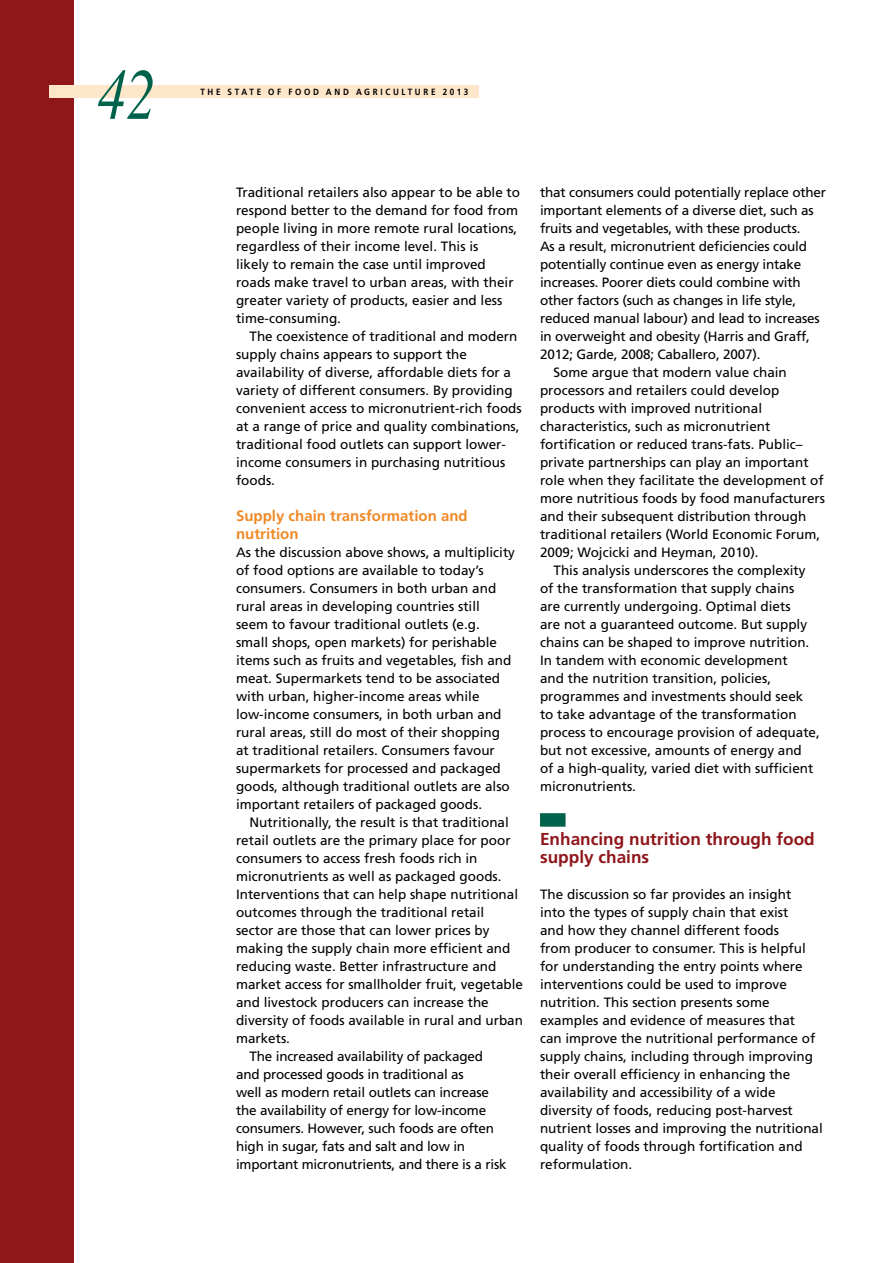
<style>
.page{position:relative;width:893px;height:1263px;background:#fff}
.page>*{position:absolute;margin:0;border:0;box-sizing:border-box;transform-origin:0 0}
.t1{font:italic 72px "Times";color:#00624b;scale:.8 1}
.t2{font:700 17.25px/18px "Frutiger LT Std";color:#8f161b}
.t3{font:700 15px/18px "Frutiger LT Std";color:#f08927}
.t4{font:13.5px/18px "Frutiger LT Std";color:#000}
.t5{font:700 9px "Frutiger LT Std";letter-spacing:.325em;color:#000;scale:.9 1}
</style>
<div class="page">
<div style="left:0;top:0;width:74px;height:1263px;background:#8f161b"></div>
<div style="left:49px;top:85px;width:429px;height:13px;background:#fde6ca"></div>
<div style="left:540px;top:813px;width:26px;height:14px;background:#00624b"></div>
<h1 class="t1" style="left:98px;top:32px;width:74px">42</h1>
<p class="t5" style="left:200px;top:87px;width:299px">THE STATE OF FOOD AND AGRICULTURE 2013</p>
<p class="t4" style="left:236px;top:183px;width:286px">Traditional retailers also appear to be able to respond better to the demand for food from people living in more remote rural locations, regardless of their income level. This is<br>likely to remain the case until improved roads make travel to urban areas, with their greater variety of products, easier and less time-consuming.</p>
<p class="t4" style="left:236px;top:327px;width:287px;text-indent:14px">The coexistence of traditional and modern supply chains appears to support the availability of diverse, affordable diets for a variety of different consumers. By providing convenient access to micronutrient-rich foods at a range of price and quality combinations, traditional food outlets can support lower&shy;income consumers in purchasing nutritious foods.</p>
<p class="t3" style="left:236px;top:506px;width:233px">Supply chain transformation and nutrition</p>
<p class="t4" style="left:236px;top:543px;width:281px">As the discussion above shows, a multiplicity of food options are available to today’s consumers. Consumers in both urban and rural areas in developing countries still seem to favour traditional outlets (e.g. small shops, open markets) for perishable items such as fruits and vegetables, fish and meat. Supermarkets tend to be associated with urban, higher-income areas while low-income consumers, in both urban and rural areas, still do most of their shopping at traditional retailers. Consumers favour supermarkets for processed and packaged goods, although traditional outlets are also important retailers of packaged goods.</p>
<p class="t4" style="left:249px;top:813px;width:261px">N utritionally, the result is that traditional</p>
<p class="t4" style="left:236px;top:831px;width:276px">retail outlets are the primary place for poor</p>
<p class="t4" style="left:236px;top:849px;width:243px">consumers to access fresh foods rich in</p>
<p class="t4" style="left:236px;top:867px;width:267px">micronutrients as well as packaged goods.</p>
<p class="t4" style="left:236px;top:885px;width:284px">I nterventions that can help shape nutritional</p>
<p class="t4" style="left:236px;top:903px;width:250px">outcomes through the traditional retail</p>
<p class="t4" style="left:236px;top:921px;width:255px">sector are those that can lower prices by</p>
<p class="t4" style="left:236px;top:939px;width:276px">making the supply chain more efficient and</p>
<p class="t4" style="left:236px;top:957px;width:262px">reducing waste. Better infrastructure and</p>
<p class="t4" style="left:236px;top:975px;width:289px">market access for smallholder fruit, vegetable</p>
<p class="t4" style="left:236px;top:993px;width:254px">and livestock producers can increase the</p>
<p class="t4" style="left:236px;top:1011px;width:289px">diversity of foods available in rural and urban</p>
<p class="t4" style="left:236px;top:1029px;width:56px">markets.</p>
<p class="t4" style="left:249px;top:1047px;width:235px">The increased availability of packaged</p>
<p class="t4" style="left:236px;top:1065px;width:229px">and processed goods in traditional as</p>
<p class="t4" style="left:236px;top:1083px;width:255px">well as modern retail outlets can increase</p>
<p class="t4" style="left:236px;top:1101px;width:252px">the availability of energy for low-income</p>
<p class="t4" style="left:236px;top:1119px;width:260px">consumers. However, such foods are often</p>
<p class="t4" style="left:236px;top:1137px;width:231px">high in sugar, fats and salt and low in</p>
<p class="t4" style="left:236px;top:1155px;width:272px">important micronutrients, and there is a risk</p>
<p class="t4" style="left:540px;top:183px;width:288px">that consumers could potentially replace other</p>
<p class="t4" style="left:540px;top:201px;width:275px">important elements of a diverse diet, such as</p>
<p class="t4" style="left:540px;top:219px;width:262px">fruits and vegetables, with these products.</p>
<p class="t4" style="left:540px;top:237px;width:269px">As a result, micronutrient deficiencies could</p>
<p class="t4" style="left:540px;top:255px;width:263px">potentially continue even as energy intake</p>
<p class="t4" style="left:540px;top:273px;width:262px">increases. Poorer diets could combine with</p>
<p class="t4" style="left:540px;top:291px;width:258px">other factors (such as changes in life style,</p>
<p class="t4" style="left:540px;top:309px;width:281px">reduced manual labour) and lead to increases</p>
<p class="t4" style="left:540px;top:327px;width:271px">in overweight and obesity (Harris and Graff,</p>
<p class="t4" style="left:540px;top:345px;width:222px">2012; Garde, 2008; Caballero, 2007).</p>
<p class="t4" style="left:554px;top:363px;width:235px">Some argue that modern value chain</p>
<p class="t4" style="left:540px;top:381px;width:241px">processors and retailers could develop</p>
<p class="t4" style="left:540px;top:399px;width:224px">products with improved nutritional</p>
<p class="t4" style="left:540px;top:417px;width:232px">characteristics, such as micronutrient</p>
<p class="t4" style="left:540px;top:435px;width:264px">fortification or reduced trans-fats. Public–</p>
<p class="t4" style="left:540px;top:453px;width:270px">private partnerships can play an important</p>
<p class="t4" style="left:540px;top:471px;width:285px">role when they facilitate the development of</p>
<p class="t4" style="left:540px;top:489px;width:287px">more nutritious foods by food manufacturers</p>
<p class="t4" style="left:540px;top:507px;width:268px">and their subsequent distribution through</p>
<p class="t4" style="left:540px;top:525px;width:282px">traditional retailers (World Economic Forum,</p>
<p class="t4" style="left:540px;top:543px;width:220px">2009; Wojcicki and Heyman, 2010).</p>
<p class="t4" style="left:554px;top:561px;width:254px">This analysis underscores the complexity</p>
<p class="t4" style="left:540px;top:579px;width:256px">of the transformation that supply chains</p>
<p class="t4" style="left:540px;top:597px;width:252px">are currently undergoing. Optimal diets</p>
<p class="t4" style="left:540px;top:615px;width:269px">are not a guaranteed outcome. B ut supply</p>
<p class="t4" style="left:540px;top:633px;width:271px">chains can be shaped to improve nutrition.</p>
<p class="t4" style="left:540px;top:651px;width:249px">I n tandem with economic development</p>
<p class="t4" style="left:540px;top:669px;width:233px">and the nutrition transition, policies,</p>
<p class="t4" style="left:540px;top:687px;width:265px">programmes and investments should seek</p>
<p class="t4" style="left:540px;top:705px;width:258px">to take advantage of the transformation</p>
<p class="t4" style="left:540px;top:723px;width:281px">process to encourage provision of adequate,</p>
<p class="t4" style="left:540px;top:741px;width:263px">but not excessive, amounts of energy and</p>
<p class="t4" style="left:540px;top:759px;width:275px">of a high-quality, varied diet with sufficient</p>
<p class="t4" style="left:540px;top:777px;width:98px">micronutrients.</p>
<p class="t2" style="left:540px;top:830px;width:276px">Enhancing nutrition through food supply chains</p>
<p class="t4" style="left:540px;top:885px;width:284px">The discussion so far provides an insight<br>into the types of supply chain that exist<br>and how they channel different foods<br>from producer to consumer. This is helpful for understanding the entry points where interventions could be used to improve nutrition. This section presents some examples and evidence of measures that<br>can improve the nutritional performance of supply chains, including through improving their overall efficiency in enhancing the availability and accessibility of a wide diversity of foods, reducing post-harvest nutrient losses and improving the nutritional quality of foods through fortification and reformulation.</p>
</div>
